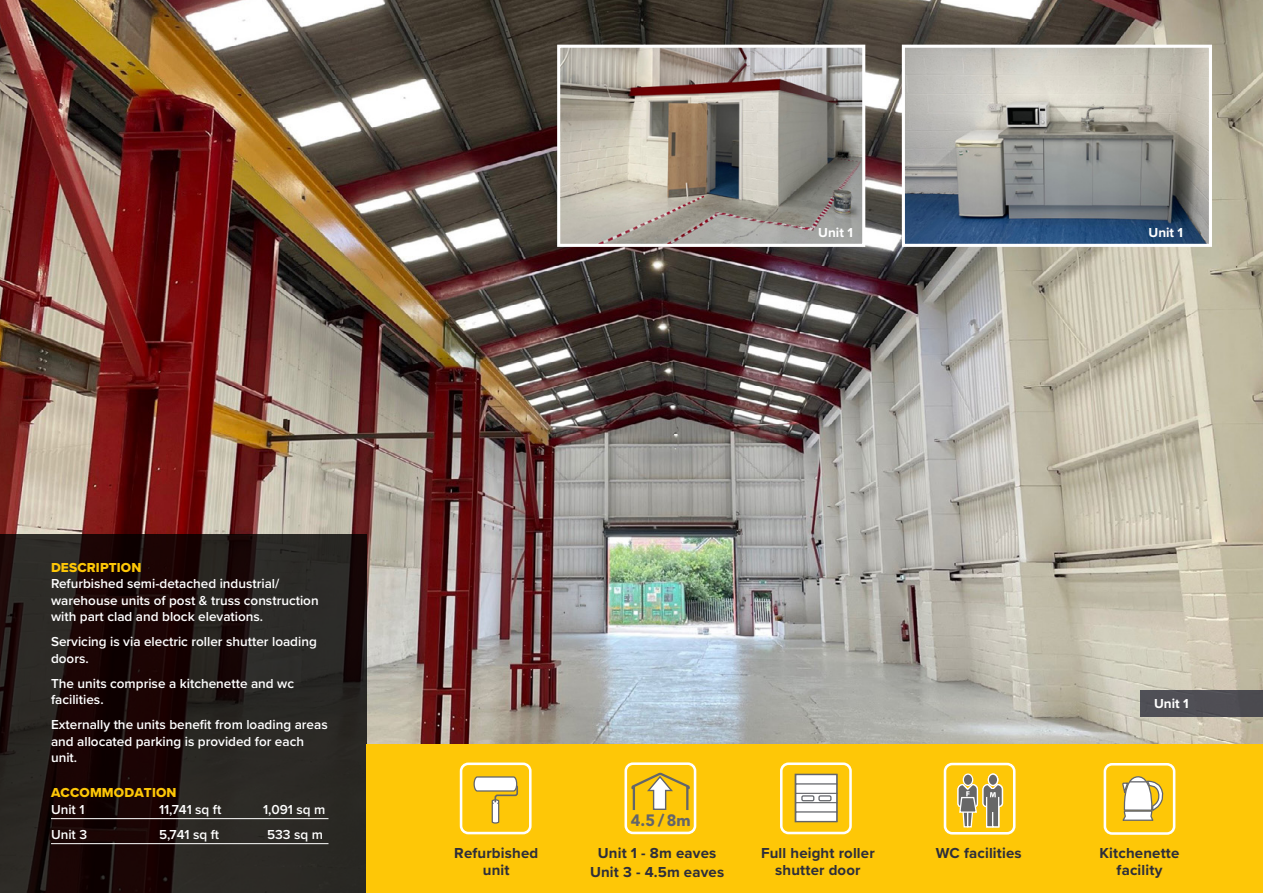
<style>
.page{position:relative;width:1263px;height:893px;background:#fff}
.page>*{position:absolute;margin:0;border:0;box-sizing:border-box;transform-origin:0 0}
.t1{font:900 16.35px "Avenir";color:#63656a}
.t2{font:700 15px/16.5px "Proxima Nova";letter-spacing:.01em;color:#2d2e3b;text-align:center}
.t3{font:600 13.5px/16.5px "Proxima Nova";color:#fff}
.t4{font:13.5px "Proxima Nova Extrabld";letter-spacing:.01em;color:#fec707}
.t5{font:700 13.5px "Proxima Nova";color:#fff}
</style>
<div class="page">
<img style="left:0;top:0;width:1263px;height:745px">
<svg style="left:0;top:534px;width:366px;height:359px;background:#221917"></svg>
<img style="left:561px;top:49px;width:300px;height:194px">
<div style="left:557px;top:45px;width:308px;height:202px;border:3px solid #fff"></div>
<img style="left:906px;top:49px;width:302px;height:194px">
<div style="left:902px;top:45px;width:310px;height:202px;border:3px solid #fff"></div>
<div style="left:366px;top:745px;width:897px;height:148px;background:#fec707"></div>
<div style="left:460px;top:762px;width:72px;height:72px;border:3px solid #fff;border-radius:7px"></div>
<svg style="left:473px;top:776px;width:45px;height:48px"></svg>
<div style="left:624px;top:762px;width:72px;height:72px;border:3px solid #fff;border-radius:7px"></div>
<svg style="left:631px;top:772px;width:59px;height:38px"></svg>
<div style="left:780px;top:762px;width:72px;height:72px;border:3px solid #fff;border-radius:7px"></div>
<div style="left:795px;top:774px;width:42px;height:10px;background:#fff;border:1px solid #63656a"></div>
<div style="left:795px;top:784px;width:42px;height:10px;background:#fff"></div>
<div style="left:795px;top:793px;width:42px;height:10px;background:#fff;border:1px solid #63656a"></div>
<div style="left:795px;top:802px;width:42px;height:10px;background:#fff;border:1px solid #63656a"></div>
<div style="left:795px;top:812px;width:42px;height:10px;background:#fff"></div>
<div style="left:801px;top:795px;width:13px;height:6px;border:1px solid #63656a"></div>
<div style="left:818px;top:795px;width:13px;height:6px;border:1px solid #63656a"></div>
<div style="left:795px;top:774px;width:42px;height:48px;border:1px solid #63656a"></div>
<div style="left:944px;top:763px;width:71px;height:71px;border:3px solid #fff;border-radius:7px"></div>
<div style="left:963px;top:774px;width:10px;height:11px;background:#676767;border-radius:50%"></div>
<div style="left:963px;top:773px;width:10px;height:13px;border:1px solid #fff;border-radius:50%"></div>
<div style="left:988px;top:774px;width:10px;height:11px;background:#676767;border-radius:50%"></div>
<div style="left:988px;top:773px;width:10px;height:13px;border:1px solid #fff;border-radius:50%"></div>
<svg style="left:957px;top:783px;width:47px;height:45px"></svg>
<div style="left:1103px;top:763px;width:72px;height:72px;border:3px solid #fff;border-radius:7px"></div>
<svg style="left:1122px;top:776px;width:42px;height:45px"></svg>
<hr style="left:51px;top:818px;width:277px;height:1px;background:#fff">
<hr style="left:51px;top:843px;width:277px;height:1px;background:#fff">
<div style="left:1139px;top:691px;width:124px;height:26px;background:#4f4e55"></div>
<p class="t5" style="left:818px;top:222px;width:36px">Unit 1</p>
<p class="t5" style="left:1148px;top:222px;width:36px">Unit 1</p>
<p class="t4" style="left:51px;top:557px;width:92px">DESCRIPTION</p>
<p class="t3" style="left:51px;top:575px;width:269px">Refurbished semi-detached industrial/ warehouse units of post &amp; truss construction with part clad and block elevations.</p>
<p class="t3" style="left:51px;top:633px;width:267px">Servicing is via electric roller shutter loading doors.</p>
<p class="t3" style="left:51px;top:675px;width:245px">The units comprise a kitchenette and wc facilities.</p>
<p class="t3" style="left:51px;top:716px;width:278px">Externally the units benefit from loading areas and allocated parking is provided for each unit.</p>
<p class="t4" style="left:51px;top:783px;width:127px">ACCOMMODATION</p>
<p class="t3" style="left:51px;top:801px;width:35px">Unit 1</p>
<p class="t3" style="left:159px;top:801px;width:64px">11,741 sq ft</p>
<p class="t3" style="left:263px;top:801px;width:64px">1,091 sq m</p>
<p class="t3" style="left:51px;top:826px;width:38px">Unit 3</p>
<p class="t3" style="left:159px;top:826px;width:62px">5,741 sq ft</p>
<p class="t3" style="left:267px;top:826px;width:57px">533 sq m</p>
<p class="t1" style="left:631px;top:806px;width:61px">4.5 / 8m</p>
<p class="t5" style="left:1154px;top:694px;width:36px">Unit 1</p>
<p class="t2" style="left:454px;top:845px;width:85px">Refurbished unit</p>
<p class="t2" style="left:590px;top:843px;width:136px;line-height:18.8px">Unit 1 - 8m eaves<br>Unit 3 - 4.5m eaves</p>
<p class="t2" style="left:761px;top:845px;width:115px">Full height roller shutter door</p>
<p class="t2" style="left:936px;top:845px;width:87px">WC facilities</p>
<p class="t2" style="left:1099px;top:845px;width:81px">Kitchenette facility</p>
</div>
